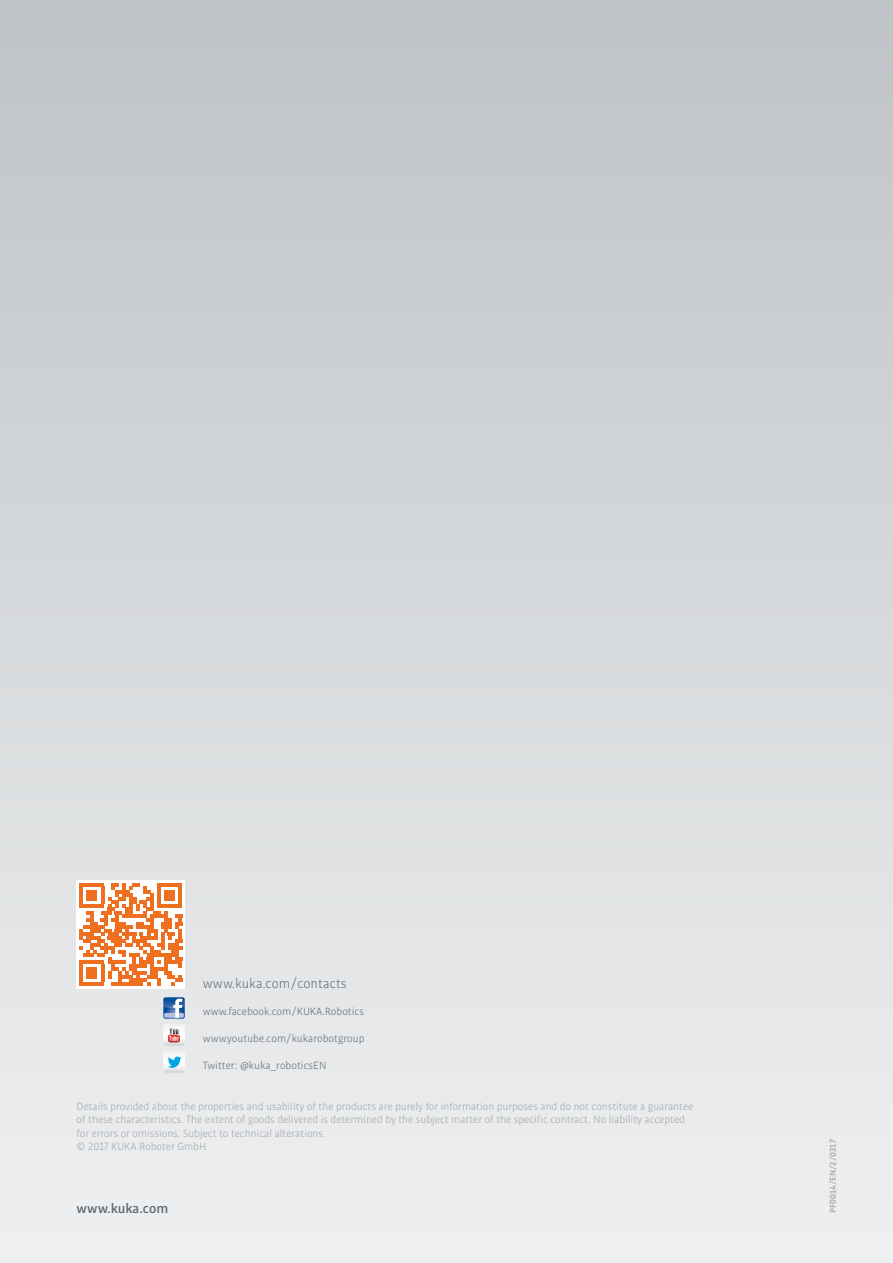
<style>
.page{position:relative;width:893px;height:1263px;background:#fff}
.page>*{position:absolute;margin:0;border:0;box-sizing:border-box;transform-origin:0 0}
.t1{font:14.25px "KUKA Bulo";color:#5b676f}
.t2{font:700 14.25px "KUKA Bulo";color:#5b676f}
.t3{font:11.25px/13.5px "KUKA Bulo";letter-spacing:-.005em;color:#9da4a9}
.t4{font:11.25px "KUKA Bulo";color:#5b676f}
.t5{font:700 9px "KUKA Bulo";color:#9da4a9}
</style>
<div class="page">
<div style="left:0;top:0;width:893px;height:1263px;background:linear-gradient(to bottom,#bfc3c7,#eff0f1)"></div>
<svg style="left:163px;top:997px;width:22px;height:76px"></svg>
<svg style="left:77px;top:880px;width:108px;height:108px"></svg>
<svg style="left:80px;top:883px;width:102px;height:102px"></svg>
<hr style="left:157px;top:883px;width:25px;height:3px;background:#ed6f1f">
<p class="t1" style="left:203px;top:975px;width:145px">www.kuka.com/contacts</p>
<p class="t4" style="left:203px;top:1005px;width:163px">www.facebook.com/KUKA.Robotics</p>
<p class="t4" style="left:203px;top:1032px;width:163px">www.youtube.com/kukarobotgroup</p>
<p class="t4" style="left:203px;top:1059px;width:125px">Twitter: @kuka_roboticsEN</p>
<p class="t3" style="left:77px;top:1099px;width:618px">Details provided about the properties and usability of the products are purely for information purposes and do not constitute a guarantee of these characteristics. The extent of goods delivered is determined by the subject matter of the specific contract. No liability accepted for errors or omissions. Subject to technical alterations.<br>© 2017 KUKA Roboter GmbH</p>
<p class="t2" style="left:77px;top:1199px;width:93px">www.kuka.com</p>
<p class="t5" style="left:827px;top:1213px;width:75px;rotate:-90deg">PF0014/EN/2/0317</p>
</div>
